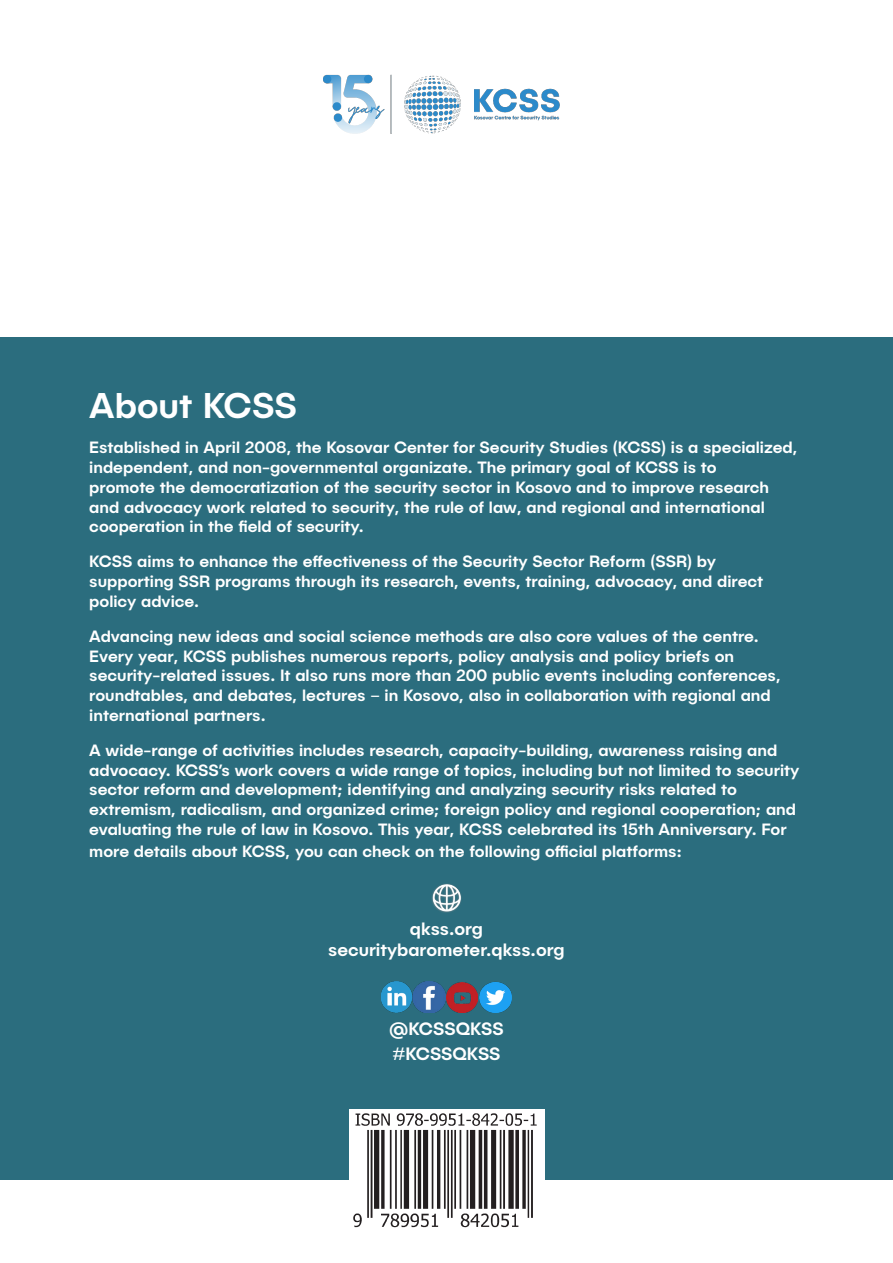
<style>
.page{position:relative;width:893px;height:1263px;background:#fff}
.page>*{position:absolute;margin:0;border:0;box-sizing:border-box;transform-origin:0 0}
.t1{font:500 36px "Publica Sans";color:#fff}
.t2{font:500 18px "Publica Sans";color:#fff}
.t3{font:500 16.5px/19.8px "Publica Sans";color:#fff}
</style>
<div class="page">
<div style="left:0;top:338px;width:893px;height:842px;background:#2b6d7e"></div>
<img style="left:349px;top:1109px;width:195px;height:119px">
<img style="left:324px;top:74px;width:236px;height:60px">
<img style="left:432px;top:884px;width:30px;height:29px">
<img style="left:414px;top:981px;width:63px;height:32px">
<img style="left:479px;top:982px;width:33px;height:31px">
<img style="left:381px;top:981px;width:33px;height:32px">
<p class="t1" style="left:89px;top:383px;width:209px">About KCSS</p>
<p class="t3" style="left:89px;top:437px;width:710px">Established in April 2008, the Kosovar Center for Security Studies (KCSS) is a specialized, independent, and non-governmental organizate. The primary goal of KCSS is to<br>promote the democratization of the security sector in Kosovo and to improve research and advocacy work related to security, the rule of law, and regional and international cooperation in the field of security.</p>
<p class="t3" style="left:89px;top:551px;width:675px">KCSS aims to enhance the effectiveness of the Security Sector Reform (SSR) by supporting SSR programs through its research, events, training, advocacy, and direct policy advice.</p>
<p class="t3" style="left:89px;top:625px;width:693px">Advancing new ideas and social science methods are also core values of the centre.<br>Every year, KCSS publishes numerous reports, policy analysis and policy briefs on security-related issues. It also runs more than 200 public events including conferences, roundtables, and debates, lectures – in Kosovo, also in collaboration with regional and international partners.</p>
<p class="t3" style="left:89px;top:739px;width:712px">A wide-range of activities includes research, capacity-building, awareness raising and advocacy. KCSS’s work covers a wide range of topics, including but not limited to security sector reform and development; identifying and analyzing security risks related to extremism, radicalism, and organized crime; foreign policy and regional cooperation; and evaluating the rule of law in Kosovo. This year, KCSS celebrated its 15th Anniversary. For</p>
<p class="t3" style="left:89px;top:840px;width:594px">more details about KCSS, you can check on the following official platforms:</p>
<p class="t2" style="left:410px;top:917px;width:75px">qkss.org</p>
<p class="t2" style="left:328px;top:938px;width:238px">securitybarometer.qkss.org</p>
<p class="t2" style="left:389px;top:1017px;width:116px">@KCSSQKSS</p>
<p class="t2" style="left:392px;top:1042px;width:110px">#KCSSQKSS</p>
</div>
